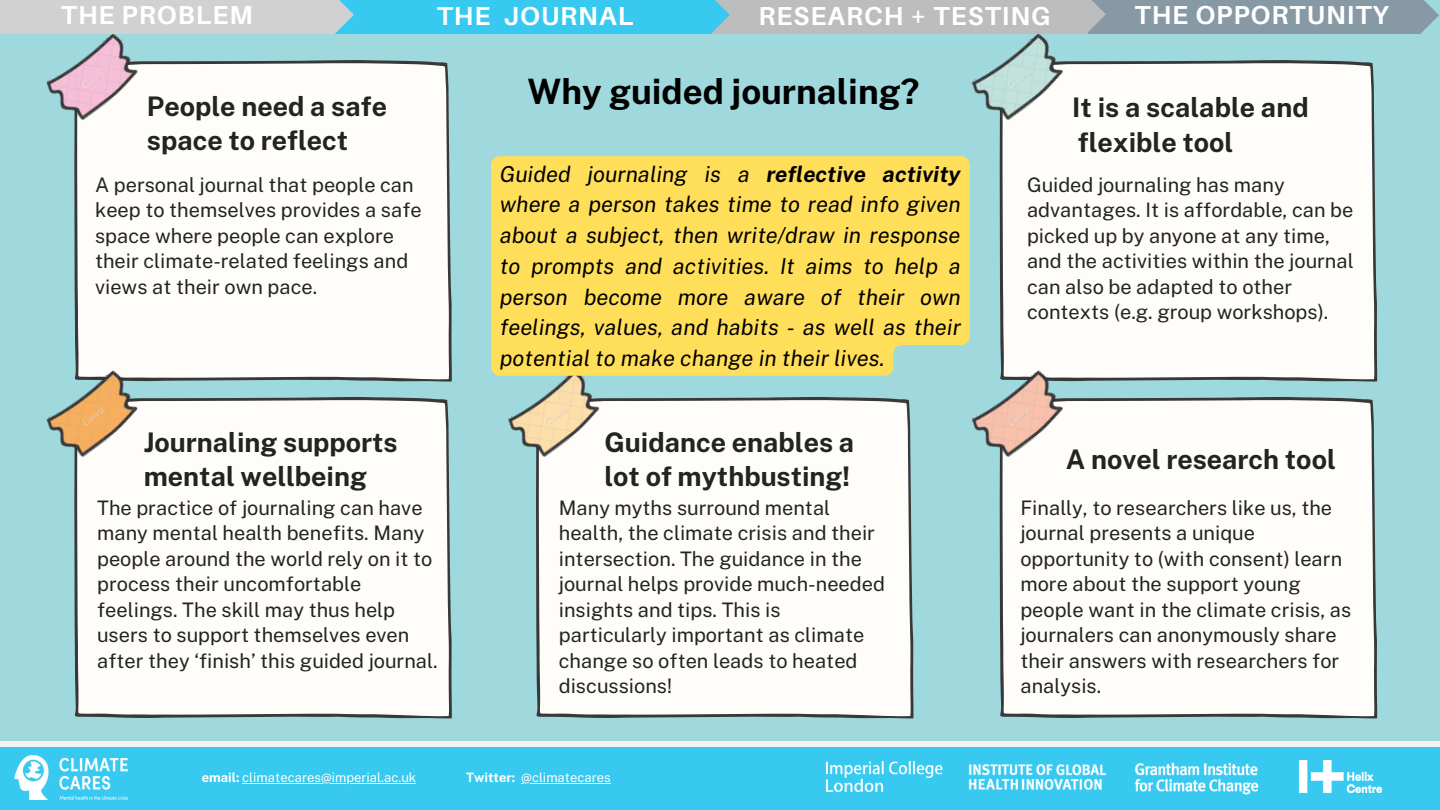
<style>
.page{position:relative;width:1440px;height:810px;background:#a0d9dd}
.page>*{position:absolute;margin:0;border:0;box-sizing:border-box;transform-origin:0 0}
.t1{font:700 35px "Public Sans";color:#000}
.t2{font:700 27px/34.5px "Public Sans";color:#232323}
.t3{font:700 26px "Aileron";letter-spacing:.04em;color:#fff}
.t4{font:italic 22px/30.8px "Public Sans";color:#000;text-align:justify}
.t5{font:20px/25.5px "Public Sans";color:#232323}
.t6{font:13px "Public Sans";color:#fff}
.s1{font-weight:700}
</style>
<div class="page">
<div style="left:74px;top:60px;width:378px;height:322px;background:#fffdfa"></div>
<div style="left:74px;top:397px;width:378px;height:322px;background:#fffdfa"></div>
<div style="left:1000px;top:60px;width:377px;height:322px;background:#fffdfa"></div>
<div style="left:1000px;top:397px;width:377px;height:322px;background:#fffdfa"></div>
<div style="left:536px;top:397px;width:377px;height:322px;background:#fffdfa"></div>
<img style="left:46px;top:34px;width:101px;height:93px">
<img style="left:46px;top:368px;width:101px;height:96px">
<img style="left:971px;top:34px;width:101px;height:93px">
<img style="left:971px;top:368px;width:101px;height:96px">
<img style="left:507px;top:376px;width:102px;height:88px">
<div style="left:491px;top:156px;width:479px;height:220px;background:#ffde59"></div>
<div style="left:0;top:0;width:337px;height:34px;background:#d1d1d1"></div>
<div style="left:1062px;top:0;width:359px;height:34px;background:#8899a6"></div>
<div style="left:711px;top:0;width:377px;height:34px;background:#bdbdbd"></div>
<div style="left:335px;top:0;width:377px;height:34px;background:#37c9ef"></div>
<svg style="left:335px;top:0;width:19px;height:34px"></svg>
<svg style="left:712px;top:0;width:18px;height:33px"></svg>
<svg style="left:1088px;top:0;width:18px;height:32px"></svg>
<svg style="left:1421px;top:0;width:18px;height:33px"></svg>
<svg style="left:0;top:741px;width:1440px;height:7px;background:#d9ecf2"></svg>
<div style="left:0;top:748px;width:1440px;height:62px;background:#37c9ef"></div>
<img style="left:15px;top:756px;width:112px;height:43px">
<img style="left:825px;top:761px;width:118px;height:31px">
<img style="left:968px;top:764px;width:139px;height:26px">
<img style="left:1135px;top:762px;width:124px;height:33px">
<img style="left:1299px;top:761px;width:83px;height:32px">
<hr style="left:242px;top:783px;width:174px;height:1px;background:#fff">
<hr style="left:521px;top:783px;width:90px;height:1px;background:#fff">
<h3 class="t3" style="left:61px;top:-1px;width:194px">THE PROBLEM</h3>
<h3 class="t3" style="left:437px;top:0;width:198px">THE JOURNAL</h3>
<h3 class="t3" style="left:759px;top:0;width:293px">RESEARCH + TESTING</h3>
<h3 class="t3" style="left:1135px;top:-1px;width:256px">THE OPPORTUNITY</h3>
<h2 class="t2" style="left:147px;top:89px;width:242px">People need a safe space to reflect</h2>
<p class="t5" style="left:95px;top:172px;width:328px">A personal journal that people can keep to themselves provides a safe space where people can explore their climate-related feelings and views at their own pace.</p>
<h1 class="t1" style="left:528px;top:70px;width:393px">Why guided journaling?</h1>
<p class="t4" style="left:500px;top:158px;width:463px">Guided journaling is a <span class="s1">reflective activity </span>where a person takes time to read info given about a subject, then write/draw in response to prompts and activities. It aims to help a person become more aware of their own feelings, values, and habits - as well as their potential to make change in their lives.</p>
<h2 class="t2" style="left:144px;top:425px;width:256px">Journaling supports mental wellbeing</h2>
<h2 class="t2" style="left:604px;top:425px;width:251px">Guidance enables a lot of mythbusting!</h2>
<p class="t5" style="left:97px;top:495px;width:342px">The practice of journaling can have many mental health benefits. Many people around the world rely on it to process their uncomfortable feelings. The skill may thus help users to support themselves even after they ‘finish’ this guided journal.</p>
<p class="t5" style="left:559px;top:495px;width:328px">Many myths surround mental health, the climate crisis and their intersection. The guidance in the journal helps provide much-needed insights and tips. This is particularly important as climate change so often leads to heated discussions!</p>
<p class="t6" style="left:202px;top:770px;width:216px"><span class="s1">email:</span> climatecares@imperial.ac.uk</p>
<p class="t6" style="left:466px;top:770px;width:146px"><span class="s1">Twitter:</span> @climatecares</p>
<h2 class="t2" style="left:1072px;top:90px;width:238px">It is a scalable and flexible tool</h2>
<p class="t5" style="left:1027px;top:172px;width:328px">Guided journaling has many advantages. It is affordable, can be picked up by anyone at any time, and the activities within the journal can also be adapted to other contexts (e.g. group workshops).</p>
<h2 class="t2" style="left:1066px;top:442px;width:271px">A novel research tool</h2>
<p class="t5" style="left:1020px;top:495px;width:332px">Finally, to researchers like us, the journal presents a unique opportunity to (with consent) learn more about the support young people want in the climate crisis, as journalers can anonymously share their answers with researchers for analysis.</p>
</div>
